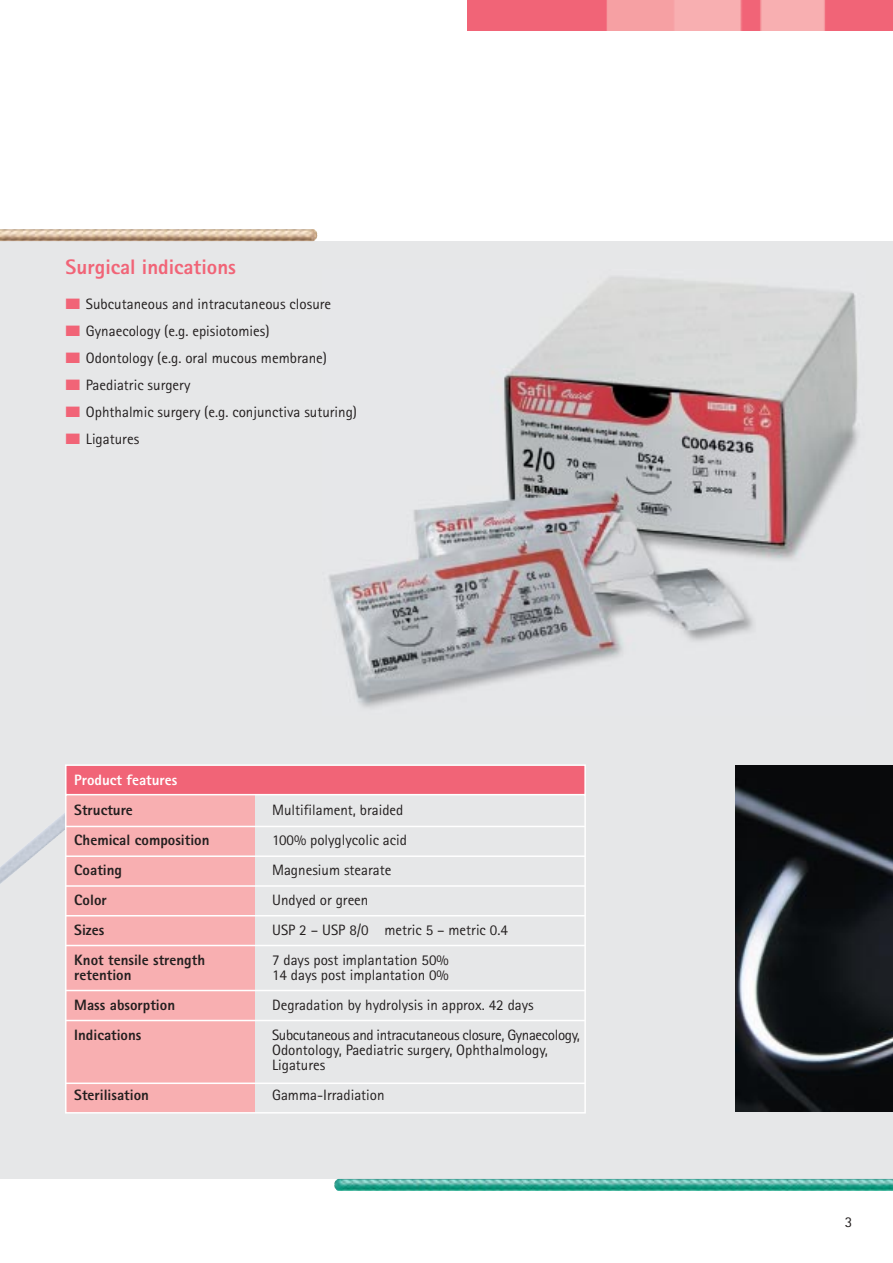
<style>
.page{position:relative;width:893px;height:1263px;background:#fff}
.page>*{position:absolute;margin:0;border:0;box-sizing:border-box;transform-origin:0 0}
.t1{font:800 21px "Rotis Sans Serif";color:#f16477}
.t2{font:15px/30px "Rotis Sans Serif";color:#231f1f}
.t3{font:800 15px/30px "Rotis Sans Serif";color:#231f1f}
.t4{font:800 15px "Rotis Sans Serif";color:#fff}
.s1{color:#f16477}
</style>
<div class="page">
<div style="left:0;top:241px;width:892px;height:938px;background:#e6e7e8"></div>
<img style="left:0;top:814px;width:64px;height:70px">
<img style="left:329px;top:277px;width:529px;height:431px">
<img style="left:0;top:229px;width:317px;height:12px">
<svg style="left:64px;top:764px;width:522px;height:350px"></svg>
<img style="left:334px;top:1179px;width:558px;height:12px">
<img style="left:467px;top:0;width:425px;height:30px">
<hr style="left:66px;top:945px;width:519px;height:1px;background:#fff">
<hr style="left:66px;top:990px;width:519px;height:1px;background:#fff">
<hr style="left:66px;top:1020px;width:519px;height:1px;background:#fff">
<hr style="left:66px;top:1083px;width:519px;height:1px;background:#fff">
<hr style="left:66px;top:915px;width:519px;height:2px;background:#fff">
<hr style="left:66px;top:885px;width:519px;height:2px;background:#fff">
<hr style="left:66px;top:855px;width:519px;height:2px;background:#fff">
<hr style="left:66px;top:826px;width:519px;height:1px;background:#fff">
<img style="left:735px;top:765px;width:157px;height:347px">
<h1 class="t1" style="left:66px;top:259px;width:172px">Surgical indications</h1>
<p class="t2" style="left:66px;top:291px;width:267px"><span class="s1">■</span> Subcutaneous and intracutaneous closure</p>
<p class="t2" style="left:66px;top:318px;width:205px"><span class="s1">■</span> Gynaecology (e.g. episiotomies)</p>
<p class="t2" style="left:66px;top:345px;width:263px"><span class="s1">■</span> Odontology (e.g. oral mucous membrane)</p>
<p class="t2" style="left:66px;top:372px;width:126px"><span class="s1">■</span> Paediatric surgery</p>
<p class="t2" style="left:66px;top:399px;width:293px"><span class="s1">■</span> Ophthalmic surgery (e.g. conjunctiva suturing)</p>
<p class="t2" style="left:66px;top:426px;width:75px"><span class="s1">■</span> Ligatures</p>
<p class="t4" style="left:74px;top:774px;width:105px">Product features</p>
<p class="t3" style="left:74px;top:797px;width:137px">Structure<br>Chemical composition<br>Coating<br>Color<br>Sizes<br>Knot tensile strength</p>
<p class="t3" style="left:74px;top:962px;width:102px">retention<br>Mass absorption<br>Indications</p>
<p class="t3" style="left:74px;top:1082px;width:76px">Sterilisation</p>
<p class="t2" style="left:272px;top:797px;width:237px">Multifilament, braided<br>100% polyglycolic acid<br>Magnesium stearate<br>Undyed or green<br>USP 2 – USP 8/0 metric 5 – metric 0.4<br>7 days post implantation 50%</p>
<p class="t2" style="left:272px;top:962px;width:309px">14 days post implantation 0%<br>Degradation by hydrolysis in approx. 42 days<br>Subcutaneous and intracutaneous closure, Gynaecology,</p>
<p class="t2" style="left:272px;top:1044px;width:277px;line-height:15px">Odontology, Paediatric surgery, Ophthalmology,<br>Ligatures</p>
<p class="t2" style="left:272px;top:1082px;width:114px">Gamma-Irradiation</p>
<p class="t2" style="left:844px;top:1208px;width:9px">3</p>
</div>
